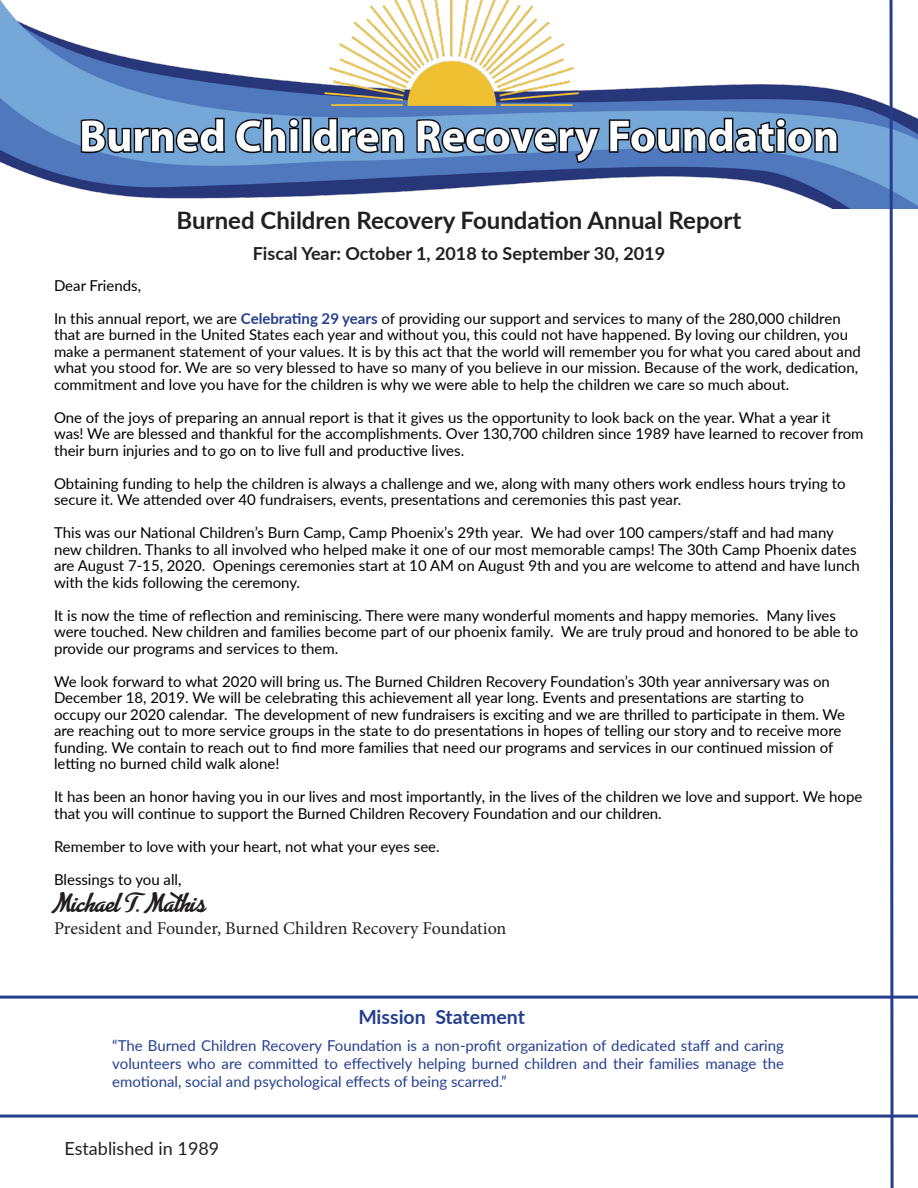
<style>
.page{position:relative;width:918px;height:1188px;background:#fff}
.page>*{position:absolute;margin:0;border:0;box-sizing:border-box;transform-origin:0 0}
.t1{font:700 24px "Lato";color:#231f20}
.t2{font:700 22.5px "Advertising Script";color:#231f20}
.t3{font:700 19.5px "Lato";color:#253f8e}
.t4{font:18px "Minion Pro";color:#231f20}
.t5{font:700 18px "Lato";color:#231f20}
.t6{font:18px "Lato";color:#231f20}
.t7{font:15px/16.5px "Lato";color:#000}
.t8{font:15px/18px "Lato";color:#253f8e;text-align:justify}
.s1{font-weight:700;color:#253f8e}
</style>
<div class="page">
<img style="left:0;top:0;width:918px;height:208px">
<hr style="left:0;top:1115px;width:918px;height:3px;background:#253f8e">
<svg style="left:888px;top:0;width:7px;height:1188px"></svg>
<hr style="left:0;top:996px;width:918px;height:3px;background:#253f8e">
<p class="t1" style="left:177px;top:202px;width:566px">Burned Children Recovery Foundation Annual Report</p>
<p class="t5" style="left:253px;top:241px;width:414px">Fiscal Year: October 1, 2018 to September 30, 2019</p>
<p class="t7" style="left:54px;top:276px;width:89px">Dear Friends,</p>
<p class="t7" style="left:54px;top:309px;width:808px">In this annual report, we are <span class="s1">Celebrating 29 years</span> of providing our support and services to many of the 280,000 children that are burned in the United States each year and without you, this could not have happened. By loving our children, you make a permanent statement of your values. It is by this act that the world will remember you for what you cared about and what you stood for. We are so very blessed to have so many of you believe in our mission. Because of the work, dedication, commitment and love you have for the children is why we were able to help the children we care so much about.</p>
<p class="t7" style="left:54px;top:408px;width:811px">One of the joys of preparing an annual report is that it gives us the opportunity to look back on the year. What a year it was! We are blessed and thankful for the accomplishments. Over 130,700 children since 1989 have learned to recover from their burn injuries and to go on to live full and productive lives.</p>
<p class="t7" style="left:54px;top:474px;width:793px">Obtaining funding to help the children is always a challenge and we, along with many others work endless hours trying to secure it. We attended over 40 fundraisers, events, presentations and ceremonies this past year.</p>
<p class="t7" style="left:54px;top:524px;width:808px">This was our National Children’s Burn Camp, Camp Phoenix’s 29th year. We had over 100 campers/staff and had many new children. Thanks to all involved who helped make it one of our most memorable camps! The 30th Camp Phoenix dates are August 7-15, 2020. Openings ceremonies start at 10 AM on August 9th and you are welcome to attend and have lunch with the kids following the ceremony.</p>
<p class="t7" style="left:54px;top:606px;width:806px">It is now the time of reflection and reminiscing. There were many wonderful moments and happy memories. Many lives were touched. New children and families become part of our phoenix family. We are truly proud and honored to be able to provide our programs and services to them.</p>
<p class="t7" style="left:54px;top:672px;width:793px">We look forward to what 2020 will bring us. The Burned Children Recovery Foundation’s 30th year anniversary was on December 18, 2019. We will be celebrating this achievement all year long. Events and presentations are starting to occupy our 2020 calendar. The development of new fundraisers is exciting and we are thrilled to participate in them. We are reaching out to more service groups in the state to do presentations in hopes of telling our story and to receive more funding. We contain to reach out to find more families that need our programs and services in our continued mission of letting no burned child walk alone!</p>
<p class="t7" style="left:54px;top:788px;width:810px">It has been an honor having you in our lives and most importantly, in the lives of the children we love and support. We hope that you will continue to support the Burned Children Recovery Foundation and our children.</p>
<p class="t7" style="left:54px;top:837px;width:387px">Remember to love with your heart, not what your eyes see.</p>
<p class="t7" style="left:54px;top:870px;width:129px">Blessings to you all,</p>
<p class="t2" style="left:54px;top:891px;width:153px">Michael T. Mathis</p>
<p class="t4" style="left:54px;top:916px;width:454px">President and Founder, Burned Children Recovery Foundation</p>
<p class="t3" style="left:358px;top:1003px;width:168px">Mission Statement</p>
<p class="t8" style="left:112px;top:1036px;width:673px">“The Burned Children Recovery Foundation is a non-profit organization of dedicated staff and caring volunteers who are committed to effectively helping burned children and their families manage the emotional, social and psychological effects of being scarred.”</p>
<p class="t6" style="left:64px;top:1136px;width:156px">Established in 1989</p>
</div>
